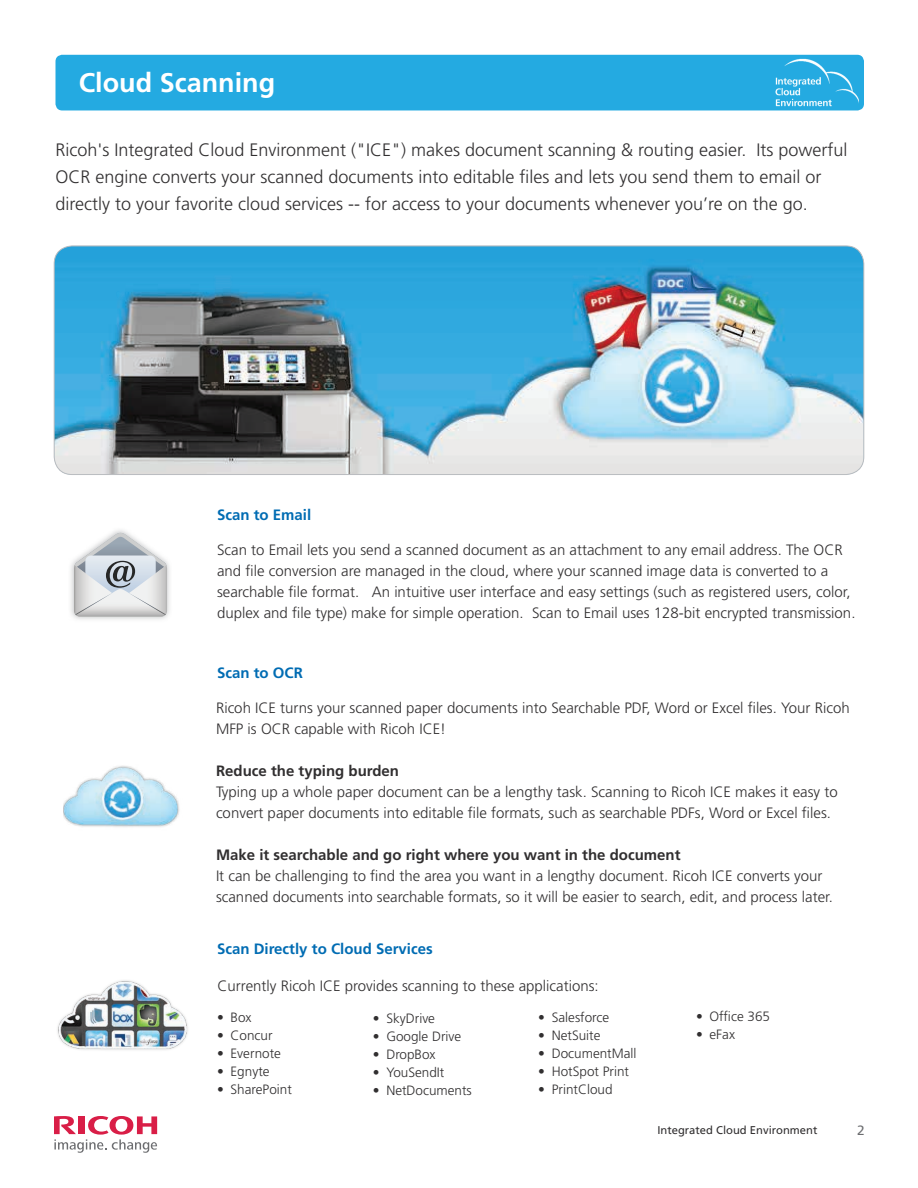
<style>
.page{position:relative;width:918px;height:1188px;background:#fff}
.page>*{position:absolute;margin:0;border:0;box-sizing:border-box;transform-origin:0 0}
.t1{font:700 27px "Frutiger LT Std";color:#fff}
.t2{font:300 18px/27px "Frutiger LT Std";color:#312f30}
.t3{font:300 15px/21px "Frutiger LT Std";color:#312f30}
.t4{font:700 15px "Frutiger LT Std";color:#312f30}
.t5{font:700 15px "Frutiger LT Std";color:#006cb3}
.t6{font:300 13.5px "Frutiger LT Std";color:#312f30}
.t7{font:13.5px "Frutiger LT Std";color:#6c6d70}
.t8{font:11.25px "Frutiger LT Std";color:#312f30}
</style>
<div class="page">
<div style="left:56px;top:55px;width:808px;height:55px;background:#24aae1;border-radius:7px"></div>
<img style="left:775px;top:58px;width:83px;height:49px">
<div style="left:68px;top:527px;width:105px;height:95px;background:#939598;opacity:.6"></div>
<svg style="left:74px;top:533px;width:93px;height:84px"></svg>
<img style="left:63px;top:765px;width:117px;height:62px">
<img style="left:57px;top:980px;width:131px;height:70px">
<img style="left:54px;top:246px;width:810px;height:229px">
<div style="left:54px;top:246px;width:810px;height:229px;border:1px solid #bcbdc0;border-radius:18px"></div>
<svg style="left:54px;top:1116px;width:103px;height:37px"></svg>
<h1 class="t1" style="left:79px;top:67px;width:198px">Cloud Scanning</h1>
<p class="t2" style="left:56px;top:137px;width:793px">Ricoh's Integrated Cloud Environment ("ICE") makes document scanning &amp; routing easier. Its powerful<br>OCR engine converts your scanned documents into editable files and lets you send them to email or directly to your favorite cloud services -- for access to your documents whenever you’re on the go.</p>
<p class="t5" style="left:217px;top:506px;width:96px">Scan to Email</p>
<p class="t3" style="left:217px;top:539px;width:640px">Scan to Email lets you send a scanned document as an attachment to any email address. The OCR and file conversion are managed in the cloud, where your scanned image data is converted to a searchable file format. An intuitive user interface and easy settings (such as registered users, color, duplex and file type) make for simple operation. Scan to Email uses 128-bit encrypted transmission.</p>
<p class="t5" style="left:217px;top:664px;width:87px">Scan to OCR</p>
<p class="t3" style="left:216px;top:697px;width:635px">Ricoh ICE turns your scanned paper documents into Searchable PDF, Word or Excel files. Your Ricoh<br>MFP is OCR capable with Ricoh ICE!</p>
<p class="t4" style="left:216px;top:762px;width:185px">Reduce the typing burden</p>
<p class="t3" style="left:216px;top:781px;width:623px">Typing up a whole paper document can be a lengthy task. Scanning to Ricoh ICE makes it easy to convert paper documents into editable file formats, such as searchable PDFs, Word or Excel files.</p>
<p class="t4" style="left:216px;top:846px;width:466px">Make it searchable and go right where you want in the document</p>
<p class="t3" style="left:216px;top:865px;width:619px">It can be challenging to find the area you want in a lengthy document. Ricoh ICE converts your scanned documents into searchable formats, so it will be easier to search, edit, and process later.</p>
<p class="t5" style="left:217px;top:940px;width:217px">Scan Directly to Cloud Services</p>
<p class="t3" style="left:218px;top:975px;width:383px">Currently Ricoh ICE provides scanning to these applications:</p>
<p class="t6" style="left:538px;top:1010px;width:72px">• Salesforce</p>
<p class="t6" style="left:538px;top:1028px;width:64px">• NetSuite</p>
<p class="t6" style="left:538px;top:1046px;width:100px">• DocumentMall</p>
<p class="t6" style="left:538px;top:1064px;width:92px">• HotSpot Print</p>
<p class="t6" style="left:538px;top:1082px;width:76px">• PrintCloud</p>
<p class="t6" style="left:373px;top:1011px;width:64px">• SkyDrive</p>
<p class="t6" style="left:373px;top:1029px;width:90px">• Google Drive</p>
<p class="t6" style="left:373px;top:1047px;width:64px">• DropBox</p>
<p class="t6" style="left:373px;top:1065px;width:73px">• YouSendIt</p>
<p class="t6" style="left:373px;top:1083px;width:101px">• NetDocuments</p>
<p class="t6" style="left:217px;top:1010px;width:36px">• Box</p>
<p class="t6" style="left:217px;top:1028px;width:57px">• Concur</p>
<p class="t6" style="left:217px;top:1046px;width:65px">• Evernote</p>
<p class="t6" style="left:217px;top:1064px;width:54px">• Egnyte</p>
<p class="t6" style="left:217px;top:1082px;width:76px">• SharePoint</p>
<p class="t6" style="left:696px;top:1009px;width:76px">• Office 365</p>
<p class="t6" style="left:696px;top:1027px;width:40px">• eFax</p>
<p class="t8" style="left:657px;top:1124px;width:162px">Integrated Cloud Environment</p>
<p class="t7" style="left:857px;top:1122px;width:9px">2</p>
</div>
